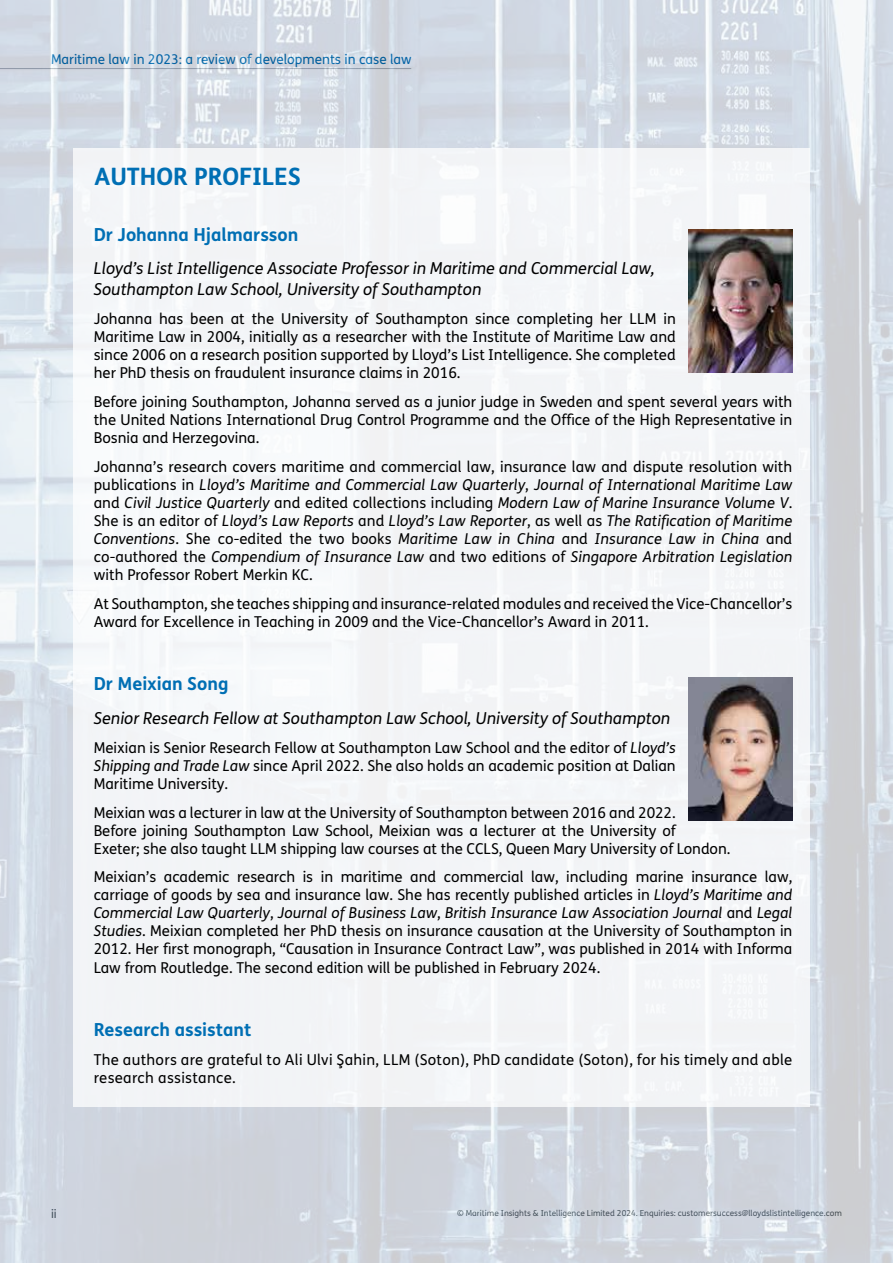
<style>
.page{position:relative;width:893px;height:1263px;background:#fff}
.page>*{position:absolute;margin:0;border:0;box-sizing:border-box;transform-origin:0 0}
.t1{font:700 24px "FS Me";color:#006fb4}
.t2{font:700 18px "FS Me";color:#006fb4}
.t3{font:italic 16.5px/21px "FS Me";color:#000}
.t4{font:15px/18px "FS Me";color:#000;text-align:justify}
.t5{font:italic 15px/18px "FS Me";letter-spacing:.005em;color:#000;text-align:justify}
.t6{font:15px/18px "FS Me";letter-spacing:.02em;color:#000}
.t7{font:13.5px "FS Me";color:#006fb4}
.t8{font:12px "FS Me";color:#535b5d}
.t9{font:8.25px "FS Me";color:#535b5d}
.s1{font-style:normal}
.s2{font-style:italic}
</style>
<div class="page">
<img style="left:0;top:0;width:893px;height:1263px">
<div style="left:74px;top:148px;width:736px;height:959px;background:#f3f4f7"></div>
<img style="left:688px;top:229px;width:105px;height:144px">
<img style="left:688px;top:678px;width:105px;height:143px">
<p class="t7" style="left:51px;top:50px;width:362px">Maritime law in 2023: a review of developments in case law</p>
<h1 class="t1" style="left:94px;top:158px;width:208px">AUTHOR PROFILES</h1>
<p class="t2" style="left:94px;top:220px;width:206px">Dr Johanna Hjalmarsson</p>
<p class="t3" style="left:94px;top:258px;width:563px">Lloyd’s List Intelligence Associate Professor in Maritime and Commercial Law,<br>Southampton Law School, University of Southampton</p>
<p class="t4" style="left:94px;top:310px;width:583px">Johanna has been at the University of Southampton since completing her LLM in Maritime Law in 2004, initially as a researcher with the Institute of Maritime Law and since 2006 on a research position supported by Lloyd’s List Intelligence. She completed her PhD thesis on fraudulent insurance claims in 2016.</p>
<p class="t4" style="left:94px;top:392px;width:700px">Before joining Southampton, Johanna served as a junior judge in Sweden and spent several years with the United Nations International Drug Control Programme and the Office of the High Representative in Bosnia and Herzegovina.</p>
<p class="t5" style="left:94px;top:457px;width:700px"><span class="s1">Johanna’s research covers maritime and commercial law, insurance law and dispute resolution with publications in</span> Lloyd’s Maritime and Commercial Law Quarterly<span class="s1">,</span> Journal of International Maritime Law <span class="s1">and</span> Civil Justice Quarterly <span class="s1">and edited collections including</span> Modern Law of Marine Insurance Volume V<span class="s1">.<br>She is an editor of</span> Lloyd’s Law Reports <span class="s1">and</span> Lloyd’s Law Reporter<span class="s1">, as well as</span> The Ratification of Maritime Conventions<span class="s1">. She co-edited the two books</span> Maritime Law in China <span class="s1">and</span> Insurance Law in China <span class="s1">and co-authored the</span> Compendium of Insurance Law <span class="s1">and two editions of</span> Singapore Arbitration Legislation <span class="s1">with Professor Robert Merkin KC.</span></p>
<p class="t4" style="left:94px;top:594px;width:700px">At Southampton, she teaches shipping and insurance-related modules and received the Vice-Chancellor’s<br>Award for Excellence in Teaching in 2009 and the Vice-Chancellor’s Award in 2011.</p>
<p class="t2" style="left:94px;top:670px;width:136px">Dr Meixian Song</p>
<p class="t3" style="left:94px;top:707px;width:578px">Senior Research Fellow at Southampton Law School, University of Southampton</p>
<p class="t4" style="left:94px;top:738px;width:584px">Meixian is Senior Research Fellow at Southampton Law School and the editor of <span class="s2">Lloyd’s Shipping and Trade Law</span> since April 2022. She also holds an academic position at Dalian Maritime University.</p>
<p class="t4" style="left:94px;top:803px;width:638px;text-align:left">Meixian was a lecturer in law at the University of Southampton between 2016 and 2022.<br>Before joining Southampton Law School, Meixian was a lecturer at the University of<br>Exeter; she also taught LLM shipping law courses at the CCLS, Queen Mary University of London.</p>
<p class="t4" style="left:94px;top:868px;width:700px">Meixian’s academic research is in maritime and commercial law, including marine insurance law, carriage of goods by sea and insurance law. She has recently published articles in <span class="s2">Lloyd’s Maritime and Commercial Law Quarterly</span>, <span class="s2">Journal of Business Law</span>, <span class="s2">British Insurance Law Association Journal</span> and <span class="s2">Legal Studies</span>. Meixian completed her PhD thesis on insurance causation at the University of Southampton in 2012. Her first monograph, “Causation in Insurance Contract Law”, was published in 2014 with Informa Law from Routledge. The second edition will be published in February 2024.</p>
<p class="t2" style="left:94px;top:1016px;width:159px">Research assistant</p>
<p class="t6" style="left:94px;top:1050px;width:700px">The authors are grateful to Ali Ulvi Şahin, LLM (Soton), PhD candidate (Soton), for his timely and able research assistance.</p>
<p class="t8" style="left:51px;top:1205px;width:7px">ii</p>
<p class="t9" style="left:457px;top:1207px;width:386px">© Maritime Insights &amp; Intelligence Limited 2024. Enquiries: customersuccess@lloydslistintelligence.com</p>
</div>
